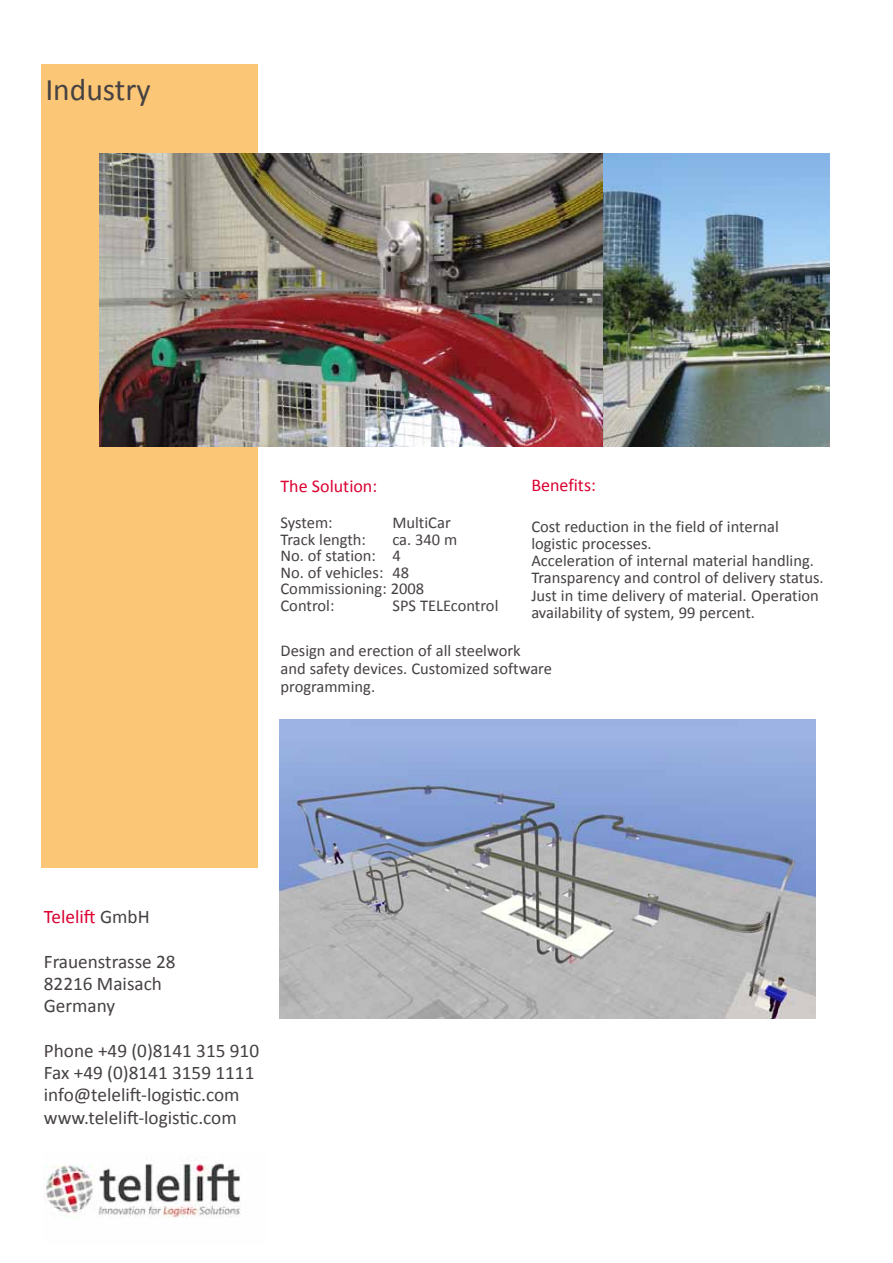
<style>
.page{position:relative;width:893px;height:1263px;background:#fff}
.page>*{position:absolute;margin:0;border:0;box-sizing:border-box;transform-origin:0 0}
.t1{font:31.5px "Calibri";color:#464142}
.t2{font:19.2px/22.2px "Calibri";color:#464142}
.t3{font:19.2px "Calibri";color:#db0031}
.t4{font:18px "Calibri";color:#db0031}
.t5{font:16.5px/17.2px "Calibri";color:#464142}
.s1{color:#464142}
.s2{font-size:19.5px}
</style>
<div class="page">
<img style="left:45px;top:1163px;width:196px;height:55px">
<div style="left:41px;top:64px;width:217px;height:803px;background:#fbc675"></div>
<img style="left:100px;top:153px;width:729px;height:293px">
<img style="left:280px;top:720px;width:536px;height:298px">
<h1 class="t1" style="left:45px;top:70px;width:107px">Industry</h1>
<p class="t4" style="left:280px;top:475px;width:98px">The Solution:</p>
<p class="t5" style="left:280px;top:514px;width:54px">System:</p>
<p class="t5" style="left:392px;top:514px;width:60px">MultiCar</p>
<p class="t5" style="left:280px;top:531px;width:87px">Track length:</p>
<p class="t5" style="left:280px;top:531px;width:178px;line-height:16.5px;text-indent:112px">ca. 340 m<br>No. of station: 4<br>No. of vehicles: 48<br>Commissioning: 2008<br>Control:</p>
<p class="t5" style="left:392px;top:597px;width:108px">SPS TELEcontrol</p>
<p class="t4" style="left:531px;top:473px;width:66px">Benefits:</p>
<p class="t5" style="left:531px;top:518px;width:294px">Cost reduction in the field of internal logistic processes.<br>Acceleration of internal material handling.<br>Transparency and control of delivery status.<br>Just in time delivery of material. Operation availability of system, 99 percent.</p>
<p class="t5" style="left:280px;top:642px;width:273px;line-height:18px">Design and erection of all steelwork<br>and safety devices. Customized software programming.</p>
<p class="t3" style="left:44px;top:904px;width:107px">Telelift <span class="s1">GmbH</span></p>
<p class="t2" style="left:44px;top:950px;width:133px">Frauenstrasse 28<br>82216 Maisach<br>Germany</p>
<p class="t2" style="left:44px;top:1039px;width:217px">Phone +49 (0)8141 315 910<br>Fax +49 (0)8141 3159 1111 info<span class="s2">@</span>telelift-logistic.com www.telelift-logistic.com</p>
</div>
